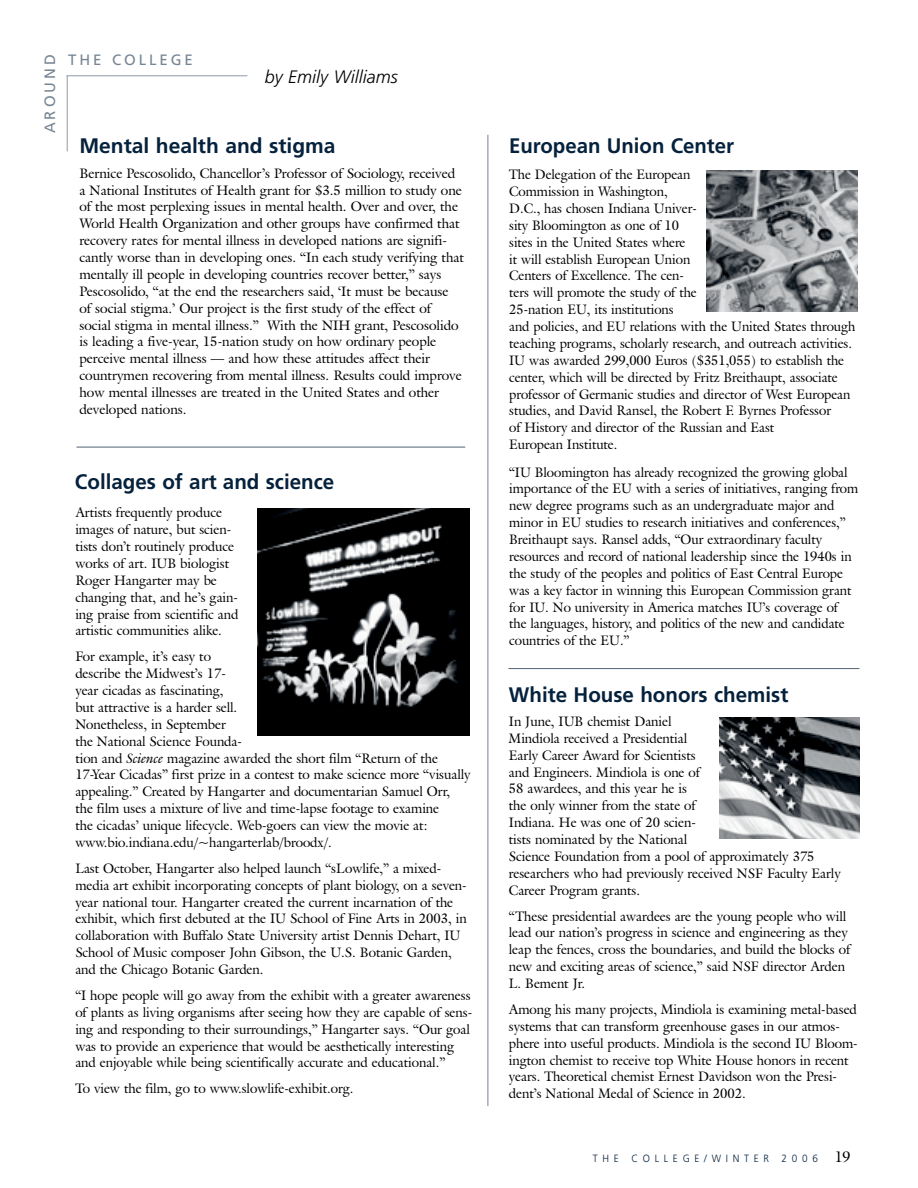
<style>
.page{position:relative;width:918px;height:1188px;background:#fff}
.page>*{position:absolute;margin:0;border:0;box-sizing:border-box;transform-origin:0 0}
.t1{font:700 21px "Frutiger";color:#05213c}
.t2{font:italic 300 18px "Frutiger";color:#000}
.t3{font:15px "Frutiger";letter-spacing:.195em;color:#768594}
.t4{font:13.5px/16.8px "Galliard IT Cby BT";color:#000}
.t5{font:300 10.5px "Frutiger";letter-spacing:.47em;color:#05213c;scale:.95 1}
.s1{font-style:italic}
.s2{font-family:"Galliard IT Cby BT";font-weight:400;font-size:15px;color:#000}
</style>
<div class="page">
<hr style="left:488px;top:135px;width:1px;height:971px;background:#768594">
<hr style="left:508px;top:668px;width:351px;height:1px;background:#506477">
<img style="left:257px;top:509px;width:213px;height:227px">
<img style="left:719px;top:718px;width:141px;height:120px">
<img style="left:707px;top:171px;width:150px;height:140px">
<hr style="left:76px;top:447px;width:389px;height:1px;background:#506477">
<hr style="left:67px;top:75px;width:1px;height:76px;background:#9ba6b1">
<hr style="left:66px;top:75px;width:181px;height:1px;background:#9ba6b1">
<p class="t3" style="left:44px;top:133px;width:80px;rotate:-90deg">AROUND</p>
<p class="t3" style="left:68px;top:53px;width:126px">THE COLLEGE</p>
<h2 class="t2" style="left:265px;top:69px;width:135px">by Emily Williams</h2>
<h1 class="t1" style="left:80px;top:138px;width:258px">Mental health and stigma</h1>
<p class="t4" style="left:80px;top:166px;width:386px">Bernice Pescosolido, Chancellor’s Professor of Sociology, received a National Institutes of Health grant for $3.5 million to study one of the most perplexing issues in mental health. Over and over, the World Health Organization and other groups have confirmed that recovery rates for mental illness in developed nations are signifi&shy;cantly worse than in developing ones. “In each study verifying that mentally ill people in developing countries recover better,” says Pescosolido, “at the end the researchers said, ‘It must be because<br>of social stigma.’ Our project is the first study of the effect of social stigma in mental illness.” With the NIH grant, Pescosolido is leading a five-year, 15-nation study on how ordinary people perceive mental illness — and how these attitudes affect their countrymen recovering from mental illness. Results could improve how mental illnesses are treated in the United States and other developed nations.</p>
<h1 class="t1" style="left:75px;top:473px;width:261px">Collages of art and science</h1>
<p class="t4" style="left:75px;top:506px;width:165px">Artists frequently produce images of nature, but scien&shy;tists don’t routinely produce works of art. IUB biologist<br>Roger Hangarter may be changing that, and he’s gain&shy;ing praise from scientific and artistic communities alike.</p>
<p class="t4" style="left:75px;top:650px;width:397px">For example, it’s easy to<br>describe the Midwest’s 17-<br>year cicadas as fascinating,<br>but attractive is a harder sell.<br>Nonetheless, in September<br>the National Science Founda-<br>tion and <span class="s1">Science</span> magazine awarded the short film “Return of the 17-Year Cicadas” first prize in a contest to make science more “visually appealing.” Created by Hangarter and documentarian Samuel Orr, the film uses a mixture of live and time-lapse footage to examine<br>the cicadas’ unique lifecycle. Web-goers can view the movie at: www.bio.indiana.edu/~hangarterlab/broodx/.</p>
<p class="t4" style="left:75px;top:861px;width:393px">Last October, Hangarter also helped launch “sLowlife,” a mixed&shy;media art exhibit incorporating concepts of plant biology, on a seven&shy;year national tour. Hangarter created the current incarnation of the exhibit, which first debuted at the IU School of Fine Arts in 2003, in collaboration with Buffalo State University artist Dennis Dehart, IU School of Music composer John Gibson, the U.S. Botanic Garden, and the Chicago Botanic Garden.</p>
<p class="t4" style="left:75px;top:988px;width:398px">“I hope people will go away from the exhibit with a greater awareness of plants as living organisms after seeing how they are capable of sens&shy;ing and responding to their surroundings,” Hangarter says. “Our goal was to provide an experience that would be aesthetically interesting and enjoyable while being scientifically accurate and educational.”</p>
<p class="t4" style="left:75px;top:1082px;width:280px">To view the film, go to www.slowlife-exhibit.org.</p>
<h1 class="t1" style="left:509px;top:138px;width:226px">European Union Center</h1>
<p class="t4" style="left:509px;top:168px;width:348px">The Delegation of the European<br>Commission in Washington,<br>D.C., has chosen Indiana Univer-<br>sity Bloomington as one of 10<br>sites in the United States where<br>it will establish European Union<br>Centers of Excellence. The cen-<br>ters will promote the study of the<br>25-nation EU, its institutions<br>and policies, and EU relations with the United States through teaching programs, scholarly research, and outreach activities.<br>IU was awarded 299,000 Euros ($351,055) to establish the center, which will be directed by Fritz Breithaupt, associate professor of Germanic studies and director of West European studies, and David Ransel, the Robert F. Byrnes Professor<br>of History and director of the Russian and East<br>European Institute.</p>
<p class="t4" style="left:509px;top:465px;width:351px">“IU Bloomington has already recognized the growing global importance of the EU with a series of initiatives, ranging from new degree programs such as an undergraduate major and minor in EU studies to research initiatives and conferences,” Breithaupt says. Ransel adds, “Our extraordinary faculty resources and record of national leadership since the 1940s in the study of the peoples and politics of East Central Europe was a key factor in winning this European Commission grant for IU. No university in America matches IU’s coverage of the languages, history, and politics of the new and candidate countries of the EU.”</p>
<h1 class="t1" style="left:509px;top:686px;width:281px">White House honors chemist</h1>
<p class="t4" style="left:509px;top:714px;width:333px">In June, IUB chemist Daniel<br>Mindiola received a Presidential<br>Early Career Award for Scientists<br>and Engineers. Mindiola is one of<br>58 awardees, and this year he is<br>the only winner from the state of<br>Indiana. He was one of 20 scien-<br>tists nominated by the National<br>Science Foundation from a pool of approximately 375 researchers who had previously received NSF Faculty Early Career Program grants.</p>
<p class="t4" style="left:509px;top:909px;width:343px">“These presidential awardees are the young people who will lead our nation’s progress in science and engineering as they leap the fences, cross the boundaries, and build the blocks of new and exciting areas of science,” said NSF director Arden L. Bement Jr.</p>
<p class="t4" style="left:509px;top:1002px;width:350px">Among his many projects, Mindiola is examining metal-based systems that can transform greenhouse gases in our atmos&shy;phere into useful products. Mindiola is the second IU Bloom&shy;ington chemist to receive top White House honors in recent years. Theoretical chemist Ernest Davidson won the Presi&shy;dent’s National Medal of Science in 2002.</p>
<p class="t5" style="left:593px;top:1154px;width:273px">THE COLLEGE/WINTER 2006 <span class="s2">19</span></p>
</div>
